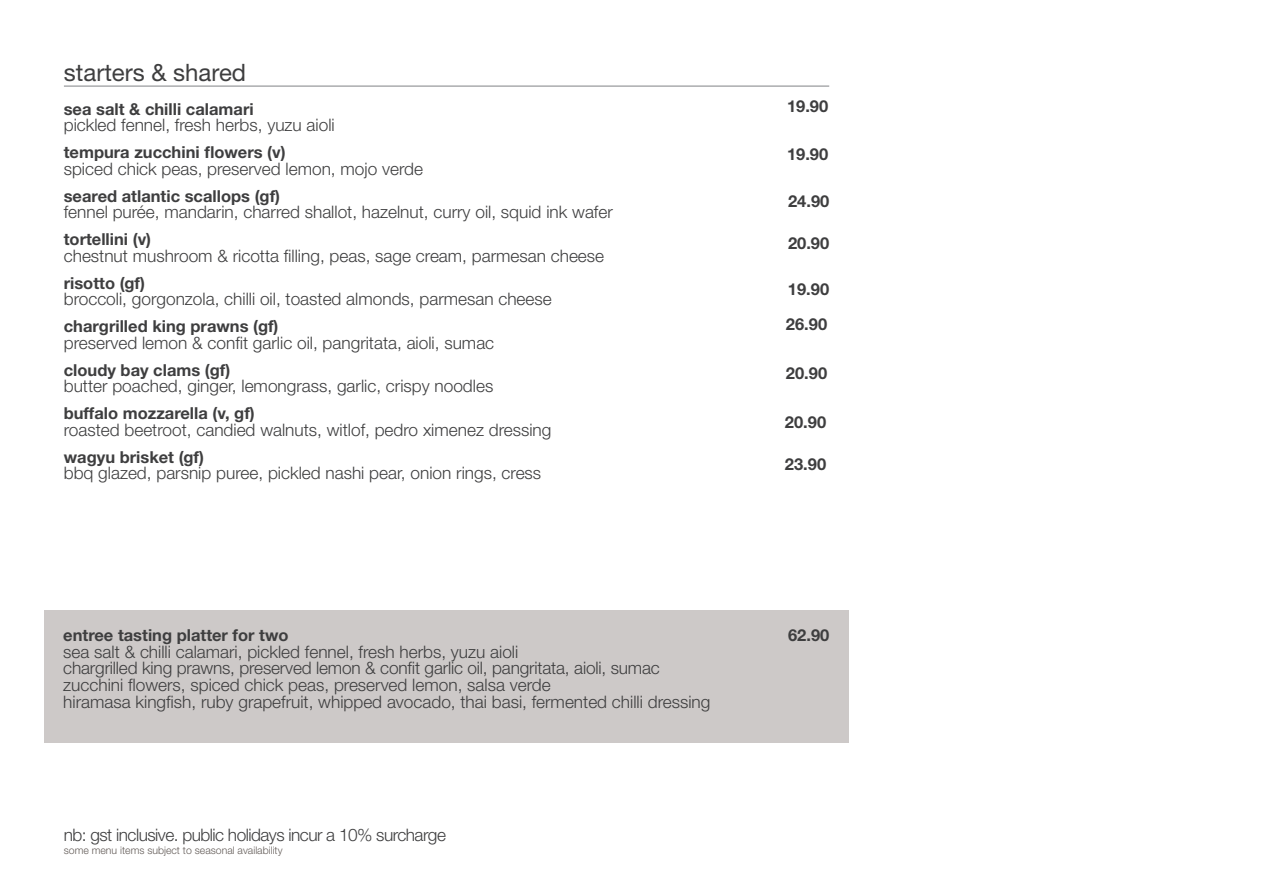
<style>
.page{position:relative;width:1263px;height:893px;background:#fff}
.page>*{position:absolute;margin:0;border:0;box-sizing:border-box;transform-origin:0 0}
.t1{font:24px "Helvetica Neue LT Std";color:#3e3e3f}
.t2{font:300 17.25px/16.5px "Helvetica Neue LT Std";color:#3e3e3f}
.t3{font:300 17.25px "Helvetica Neue LT Std";letter-spacing:-.03em;color:#3e3e3f}
.t4{font:700 16.5px "Helvetica Neue LT Std";color:#3e3e3f}
.t5{font:300 10.5px "Helvetica Neue LT Std";color:#635c58}
</style>
<div class="page">
<hr style="left:64px;top:86px;width:765px;height:1px;background:#808285">
<div style="left:44px;top:610px;width:805px;height:133px;background:#cdc9c8"></div>
<p class="t1" style="left:64px;top:58px;width:184px">starters &amp; shared</p>
<p class="t4" style="left:64px;top:99px;width:191px">sea salt &amp; chilli calamari</p>
<p class="t2" style="left:64px;top:116px;width:272px">pickled fennel, fresh herbs, yuzu aioli</p>
<p class="t4" style="left:64px;top:142px;width:223px">tempura zucchini flowers (v)</p>
<p class="t2" style="left:64px;top:160px;width:361px">spiced chick peas, preserved lemon, mojo verde</p>
<p class="t4" style="left:64px;top:186px;width:218px">seared atlantic scallops (gf)</p>
<p class="t2" style="left:64px;top:203px;width:550px">fennel purée, mandarin, charred shallot, hazelnut, curry oil, squid ink wafer</p>
<p class="t4" style="left:64px;top:229px;width:89px">tortellini (v)</p>
<p class="t2" style="left:64px;top:247px;width:542px">chestnut mushroom &amp; ricotta filling, peas, sage cream, parmesan cheese</p>
<p class="t4" style="left:64px;top:273px;width:83px">risotto (gf)</p>
<p class="t2" style="left:64px;top:290px;width:489px">broccoli, gorgonzola, chilli oil, toasted almonds, parmesan cheese</p>
<p class="t4" style="left:64px;top:316px;width:216px">chargrilled king prawns (gf)</p>
<p class="t2" style="left:64px;top:334px;width:432px">preserved lemon &amp; confit garlic oil, pangritata, aioli, sumac</p>
<p class="t4" style="left:64px;top:360px;width:168px">cloudy bay clams (gf)</p>
<p class="t2" style="left:64px;top:377px;width:431px">butter poached, ginger, lemongrass, garlic, crispy noodles</p>
<p class="t4" style="left:64px;top:403px;width:192px">buffalo mozzarella (v, gf)</p>
<p class="t2" style="left:64px;top:421px;width:489px">roasted beetroot, candied walnuts, witlof, pedro ximenez dressing</p>
<p class="t4" style="left:64px;top:447px;width:142px">wagyu brisket (gf)</p>
<p class="t2" style="left:64px;top:464px;width:479px">bbq glazed, parsnip puree, pickled nashi pear, onion rings, cress</p>
<p class="t4" style="left:787px;top:96px;width:43px">19.90</p>
<p class="t4" style="left:787px;top:143px;width:43px">19.90</p>
<p class="t4" style="left:788px;top:190px;width:43px">24.90</p>
<p class="t4" style="left:788px;top:233px;width:43px">20.90</p>
<p class="t4" style="left:788px;top:278px;width:43px">19.90</p>
<p class="t4" style="left:786px;top:314px;width:43px">26.90</p>
<p class="t4" style="left:786px;top:363px;width:43px">20.90</p>
<p class="t4" style="left:785px;top:412px;width:43px">20.90</p>
<p class="t4" style="left:785px;top:454px;width:43px">23.90</p>
<p class="t4" style="left:63px;top:625px;width:227px">entree tasting platter for two</p>
<p class="t4" style="left:788px;top:625px;width:43px">62.90</p>
<p class="t2" style="left:63px;top:643px;width:648px">sea salt &amp; chilli calamari, pickled fennel, fresh herbs, yuzu aioli<br>chargrilled king prawns, preserved lemon &amp; confit garlic oil, pangritata, aioli, sumac zucchini flowers, spiced chick peas, preserved lemon, salsa verde<br>hiramasa kingfish, ruby grapefruit, whipped avocado, thai basi, fermented chilli dressing</p>
<p class="t3" style="left:64px;top:825px;width:384px">nb: gst inclusive. public holidays incur a 10% surcharge</p>
<p class="t5" style="left:64px;top:844px;width:220px">some menu items subject to seasonal availability</p>
</div>
